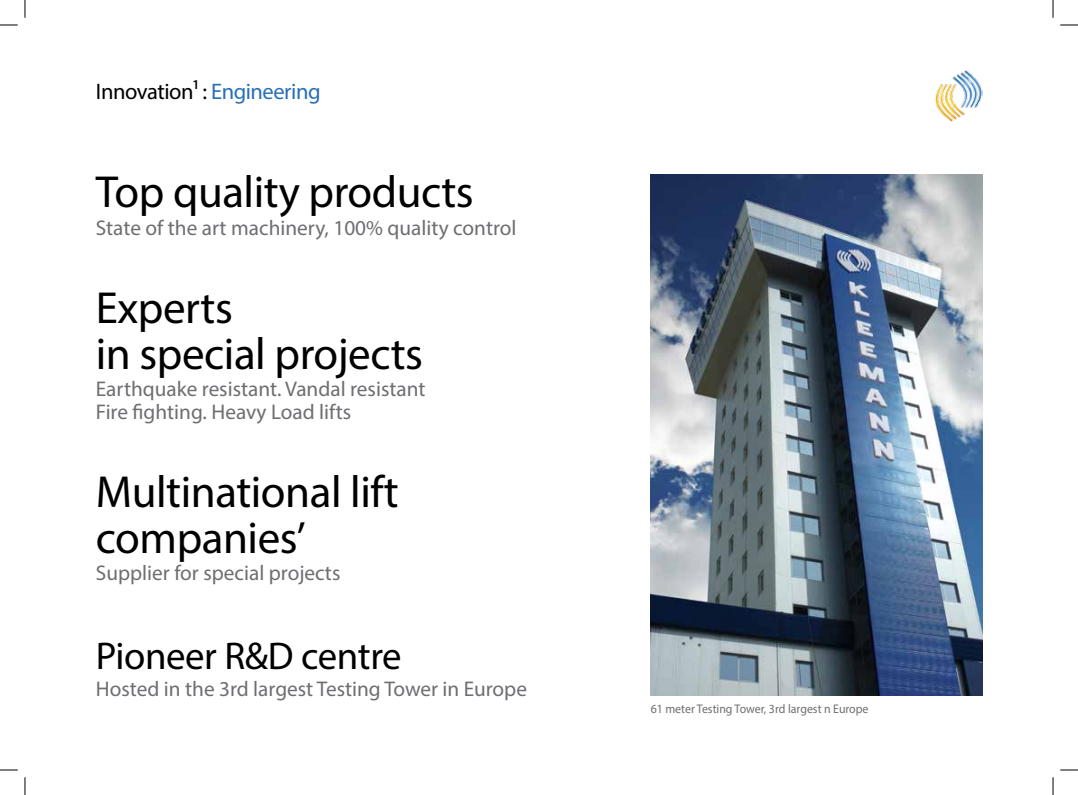
<style>
.page{position:relative;width:1078px;height:795px;background:#fff}
.page>*{position:absolute;margin:0;border:0;box-sizing:border-box;transform-origin:0 0}
.t1{font:45px/45px "Myriad Pro";letter-spacing:-.01em;color:#000}
.t2{font:38.75px "Myriad Pro";letter-spacing:-.01em;color:#000}
.t3{font:22.5px "Myriad Pro";letter-spacing:-.02em;color:#000}
.t4{font:21.25px/22.5px "Myriad Pro";color:#6d6e71}
.t5{font:12.5px "Myriad Pro";color:#6d6e71;scale:.95 1}
.s1{color:#286fb7}
</style>
<div class="page">
<img style="left:935px;top:70px;width:47px;height:52px">
<svg style="left:25px;top:0;width:1px;height:18px"></svg>
<svg style="left:1052px;top:0;width:1px;height:18px"></svg>
<svg style="left:25px;top:777px;width:1px;height:17px"></svg>
<svg style="left:1052px;top:777px;width:1px;height:17px"></svg>
<svg style="left:0;top:25px;width:18px;height:1px"></svg>
<svg style="left:1060px;top:25px;width:18px;height:1px"></svg>
<svg style="left:0;top:769px;width:18px;height:1px"></svg>
<svg style="left:1060px;top:769px;width:18px;height:1px"></svg>
<img style="left:650px;top:174px;width:332px;height:521px">
<p class="t3" style="left:96px;top:77px;width:226px">Innovation¹ : <span class="s1">Engineering</span></p>
<p class="t1" style="left:96px;top:169px;width:379px">Top quality products</p>
<p class="t4" style="left:96px;top:216px;width:422px">State of the art machinery, 100% quality control</p>
<p class="t1" style="left:96px;top:285px;width:328px">Experts<br>in special projects</p>
<p class="t4" style="left:96px;top:377px;width:331px">Earthquake resistant. Vandal resistant<br>Fire fighting. Heavy Load lifts</p>
<p class="t1" style="left:96px;top:469px;width:304px">Multinational lift companies’</p>
<p class="t4" style="left:96px;top:561px;width:246px">Supplier for special projects</p>
<p class="t2" style="left:96px;top:631px;width:307px">Pioneer R&amp;D centre</p>
<p class="t4" style="left:96px;top:677px;width:432px">Hosted in the 3rd largest Testing Tower in Europe</p>
<p class="t5" style="left:650px;top:700px;width:231px">61 meter Testing Tower, 3rd largest n Europe</p>
</div>
